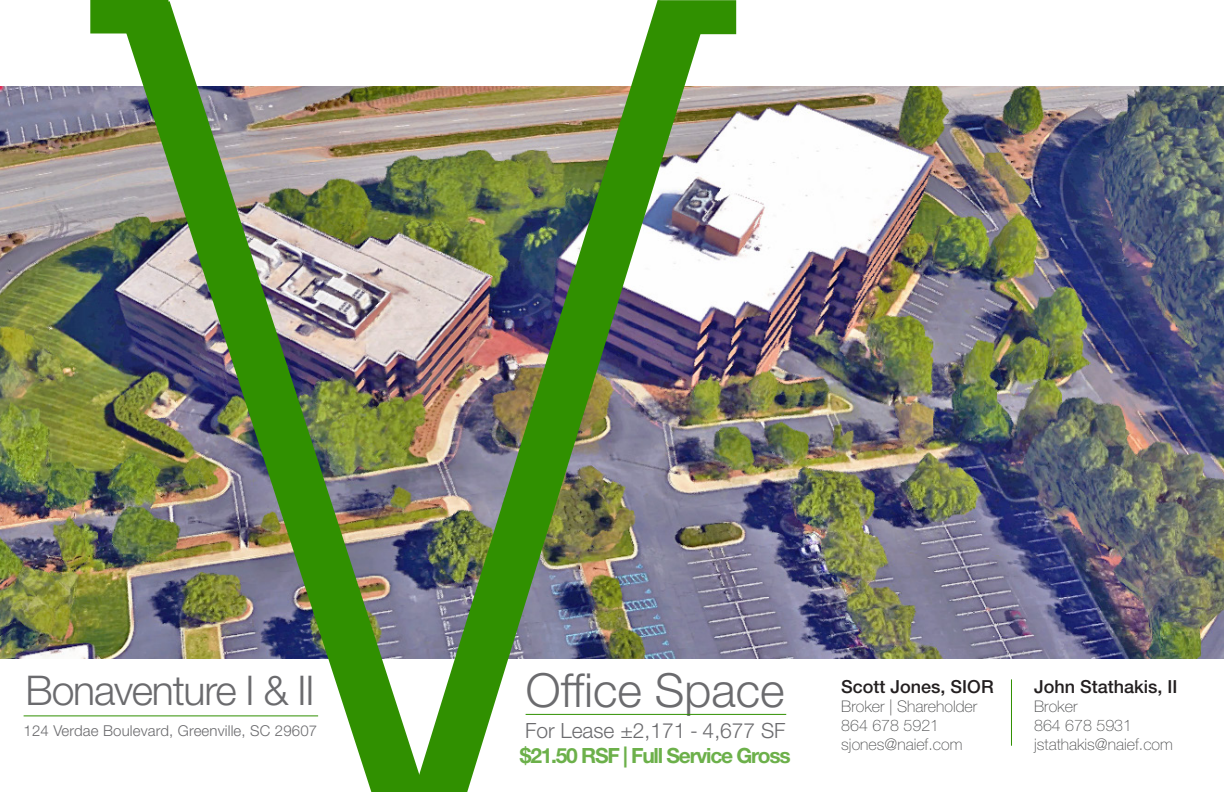
<style>
.page{position:relative;width:1224px;height:792px;background:#fff}
.page>*{position:absolute;margin:0;border:0;box-sizing:border-box;transform-origin:0 0}
.t1{font:300 47px "Helvetica Neue LT Std";color:#6b6b6e}
.t2{font:300 41px "Helvetica Neue LT Std";letter-spacing:-.03em;color:#6b6b6e}
.t3{font:700 21px "Helvetica Neue LT Std";letter-spacing:-.06em;color:#6cb04a}
.t4{font:300 21px "Helvetica Neue LT Std";color:#6b6b6e}
.t5{font:500 18px "Helvetica Neue LT Std";color:#231f20}
.t6{font:100 16px "Helvetica Neue LT Std";color:#4b4c4d}
.t7{font:300 15px "Helvetica Neue LT Std";letter-spacing:.01em;color:#6b6b6e}
</style>
<div class="page">
<img style="left:0;top:86px;width:1224px;height:572px">
<hr style="left:1011px;top:679px;width:1px;height:67px;background:#309000">
<img style="left:81px;top:0;width:274px;height:741px">
<img style="left:355px;top:0;width:391px;height:792px">
<div style="left:658px;top:0;width:78px;height:34px;background:#309000"></div>
<hr style="left:24px;top:715px;width:294px;height:1px;background:#309000">
<hr style="left:526px;top:714px;width:260px;height:1px;background:#309000">
<p class="t2" style="left:26px;top:665px;width:290px">Bonaventure I &amp; II</p>
<p class="t7" style="left:24px;top:721px;width:295px">124 Verdae Boulevard, Greenville, SC 29607</p>
<p class="t1" style="left:526px;top:662px;width:260px">Office Space</p>
<p class="t4" style="left:525px;top:718px;width:262px">For Lease ±2,171 - 4,677 SF</p>
<p class="t3" style="left:520px;top:743px;width:272px">$21.50 RSF | Full Service Gross</p>
<p class="t5" style="left:841px;top:676px;width:154px">Scott Jones, SIOR</p>
<p class="t6" style="left:841px;top:697px;width:138px">Broker | Shareholder</p>
<p class="t6" style="left:841px;top:716px;width:99px">864 678 5921</p>
<p class="t6" style="left:841px;top:736px;width:123px">sjones@naief.com</p>
<p class="t5" style="left:1034px;top:676px;width:145px">John Stathakis, II</p>
<p class="t6" style="left:1034px;top:697px;width:45px">Broker</p>
<p class="t6" style="left:1034px;top:716px;width:99px">864 678 5931</p>
<p class="t6" style="left:1034px;top:736px;width:140px">jstathakis@naief.com</p>
</div>
